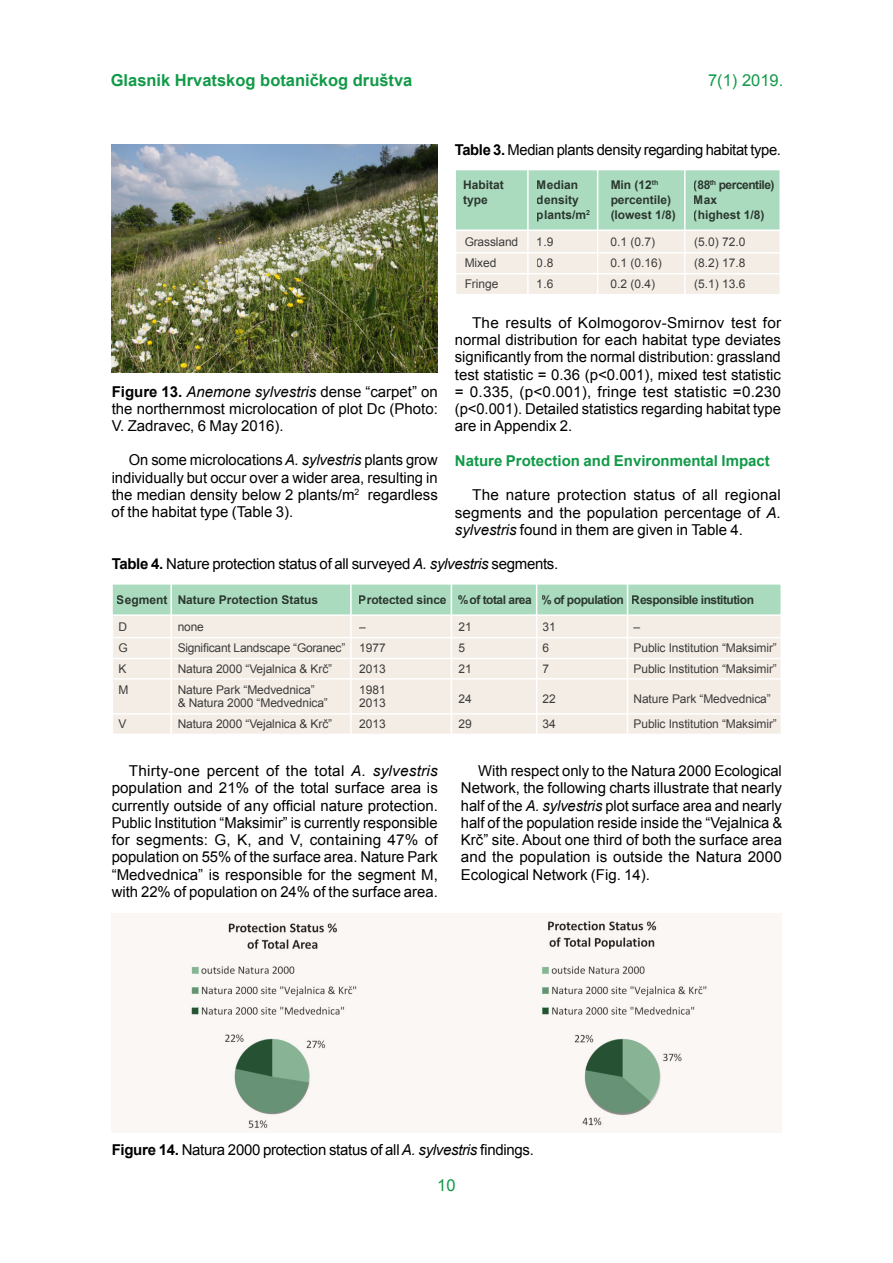
<style>
.page{position:relative;width:893px;height:1263px;background:#fff}
.page>*{position:absolute;margin:0;border:0;box-sizing:border-box;transform-origin:0 0}
.t1{font:700 16.5px "Arial";color:#119a48}
.t2{font:16.5px "Arial";color:#119a48}
.t3{font:15px/17.2px "Arial";color:#000;text-align:justify}
.t4{font:15px "Arial";letter-spacing:-.02em;color:#000}
.t5{font:15px "Arial";letter-spacing:-.025em;color:#000}
.t6{font:700 15px "Arial";color:#119a48}
.t7{font:12px/21px "Arial";letter-spacing:-.01em;color:#000}
.t8{font:700 12px/15px "Arial";color:#000}
.t9{font:700 12px/15px "Arial";letter-spacing:-.04em;color:#000}
.s1{font-weight:700}
.s2{font-style:italic}
</style>
<div class="page">
<div style="left:455px;top:230px;width:326px;height:65px;background:#f3ede6;border:2px solid #fff"></div>
<div style="left:112px;top:614px;width:670px;height:121px;background:#f3ede6;border:2px solid #fff"></div>
<img style="left:112px;top:144px;width:326px;height:228px">
<div style="left:454px;top:169px;width:327px;height:62px;background:#abdbbf;border:2px solid #fff"></div>
<div style="left:111px;top:583px;width:671px;height:33px;background:#abdbbf;border:2px solid #fff"></div>
<hr style="left:448px;top:273px;width:333px;height:1px;background:#fff">
<hr style="left:105px;top:658px;width:681px;height:1px;background:#fff">
<hr style="left:105px;top:678px;width:682px;height:1px;background:#fff">
<hr style="left:105px;top:713px;width:681px;height:2px;background:#fff">
<hr style="left:448px;top:252px;width:342px;height:2px;background:#fff">
<hr style="left:105px;top:637px;width:680px;height:1px;background:#fff">
<hr style="left:527px;top:169px;width:2px;height:134px;background:#fff">
<hr style="left:170px;top:579px;width:2px;height:170px;background:#fff">
<hr style="left:350px;top:579px;width:2px;height:170px;background:#fff">
<hr style="left:451px;top:579px;width:1px;height:170px;background:#fff">
<hr style="left:536px;top:579px;width:1px;height:170px;background:#fff">
<hr style="left:627px;top:579px;width:1px;height:170px;background:#fff">
<hr style="left:597px;top:169px;width:1px;height:130px;background:#fff">
<hr style="left:684px;top:169px;width:1px;height:130px;background:#fff">
<svg style="left:112px;top:913px;width:670px;height:220px;fill:#faf7f4"></svg>
<p class="t1" style="left:111px;top:69px;width:303px">Glasnik Hrvatskog botaničkog društva</p>
<p class="t2" style="left:708px;top:70px;width:77px">7(1) 2019.</p>
<p class="t5" style="left:455px;top:140px;width:328px"><span class="s1">Table 3.</span> Median plants density regarding habitat type.</p>
<p class="t3" style="left:112px;top:383px;width:328px"><span class="s1">Figure 13.</span> <span class="s2">Anemone sylvestris</span> dense “carpet” on the northernmost microlocation of plot Dc (Photo:<br>V. Zadravec, 6 May 2016).</p>
<p class="t3" style="left:112px;top:452px;width:328px;text-indent:17px">On some microlocations <span class="s2">A. sylvestris</span> plants grow individually but occur over a wider area, resulting in the median density below 2 plants/m<sup>2</sup> regardless of the habitat type (Table 3).</p>
<p class="t8" style="left:463px;top:178px;width:42px">Habitat type</p>
<p class="t7" style="left:465px;top:231px;width:55px">Grassland<br>Mixed<br>Fringe</p>
<p class="t8" style="left:537px;top:178px;width:55px">Median density plants/m<sup>2</sup></p>
<p class="t7" style="left:537px;top:231px;width:18px;text-align:justify">1.9<br>0.8<br>1.6</p>
<p class="t8" style="left:610px;top:178px;width:67px">Min (12<sup>th </sup>percentile) (lowest 1/8)</p>
<p class="t9" style="left:694px;top:178px;width:82px">(88<sup>th</sup> percentile)<br>Max<br>(highest 1/8)</p>
<p class="t7" style="left:610px;top:231px;width:53px">0.1 (0.7)<br>0.1 (0.16)<br>0.2 (0.4)</p>
<p class="t7" style="left:694px;top:231px;width:53px;text-align:justify">(5.0) 72.0 (8.2) 17.8 (5.1) 13.6</p>
<p class="t3" style="left:455px;top:314px;width:328px;text-indent:17px">The results of Kolmogorov-Smirnov test for normal distribution for each habitat type deviates significantly from the normal distribution: grassland test statistic = 0.36 (p&lt;0.001), mixed test statistic = 0.335, (p&lt;0.001), fringe test statistic =0.230 (p&lt;0.001). Detailed statistics regarding habitat type are in Appendix 2.</p>
<p class="t6" style="left:455px;top:451px;width:317px">Nature Protection and Environmental Impact</p>
<p class="t3" style="left:455px;top:487px;width:328px;text-indent:17px">The nature protection status of all regional segments and the population percentage of <span class="s2">A. sylvestris</span> found in them are given in Table 4.</p>
<p class="t4" style="left:112px;top:554px;width:448px"><span class="s1">Table 4.</span> Nature protection status of all surveyed <span class="s2">A. sylvestris</span> segments.</p>
<p class="t8" style="left:117px;top:592px;width:52px">Segment</p>
<p class="t7" style="left:118px;top:616px;width:11px">D<br>G<br>K<br>M</p>
<p class="t7" style="left:118px;top:714px;width:10px">V</p>
<p class="t8" style="left:178px;top:592px;width:142px">Nature Protection Status</p>
<p class="t7" style="left:178px;top:616px;width:169px">none<br>Significant Landscape “Goranec”<br>Natura 2000 “Vejalnica &amp; Krč”<br>Nature Park “Medvednica”</p>
<p class="t7" style="left:178px;top:693px;width:156px">&amp; Natura 2000 “Medvednica”<br>Natura 2000 “Vejalnica &amp; Krč”</p>
<p class="t8" style="left:359px;top:592px;width:89px">Protected since</p>
<p class="t7" style="left:359px;top:616px;width:28px">–<br>1977<br>2013<br>1981</p>
<p class="t7" style="left:359px;top:693px;width:28px">2013<br>2013</p>
<p class="t9" style="left:458px;top:593px;width:298px">% of total area % of population Responsible institution</p>
<p class="t7" style="left:458px;top:616px;width:15px">21<br>5<br>21</p>
<p class="t7" style="left:458px;top:686px;width:15px;line-height:25.5px">24<br>29</p>
<p class="t7" style="left:542px;top:616px;width:15px">31<br>6<br>7</p>
<p class="t7" style="left:542px;top:686px;width:15px;line-height:25.5px">22<br>34</p>
<p class="t7" style="left:634px;top:616px;width:145px">–<br>Public Institution “Maksimir”<br>Public Institution “Maksimir”</p>
<p class="t7" style="left:634px;top:686px;width:145px;line-height:25.5px">Nature Park “Medvednica”<br>Public Institution “Maksimir”</p>
<p class="t3" style="left:112px;top:762px;width:328px;text-indent:17px">Thirty-one percent of the total <span class="s2">A. sylvestris </span>population and 21% of the total surface area is currently outside of any official nature protection.<br>Public Institution “Maksimir” is currently responsible for segments: G, K, and V, containing 47% of population on 55% of the surface area. Nature Park “Medvednica” is responsible for the segment M, with 22% of population on 24% of the surface area.</p>
<p class="t3" style="left:461px;top:762px;width:323px;text-indent:17px">With respect only to the Natura 2000 Ecological Network, the following charts illustrate that nearly half of the <span class="s2">A. sylvestris</span> plot surface area and nearly half of the population reside inside the “Vejalnica &amp; Krč” site. About one third of both the surface area and the population is outside the Natura 2000<br>Ecological Network (Fig. 14).</p>
<p class="t4" style="left:112px;top:1140px;width:424px"><span class="s1">Figure 14.</span> Natura 2000 protection status of all <span class="s2">A. sylvestris</span> findings.</p>
<p class="t2" style="left:437px;top:1174px;width:20px">10</p>
</div>
